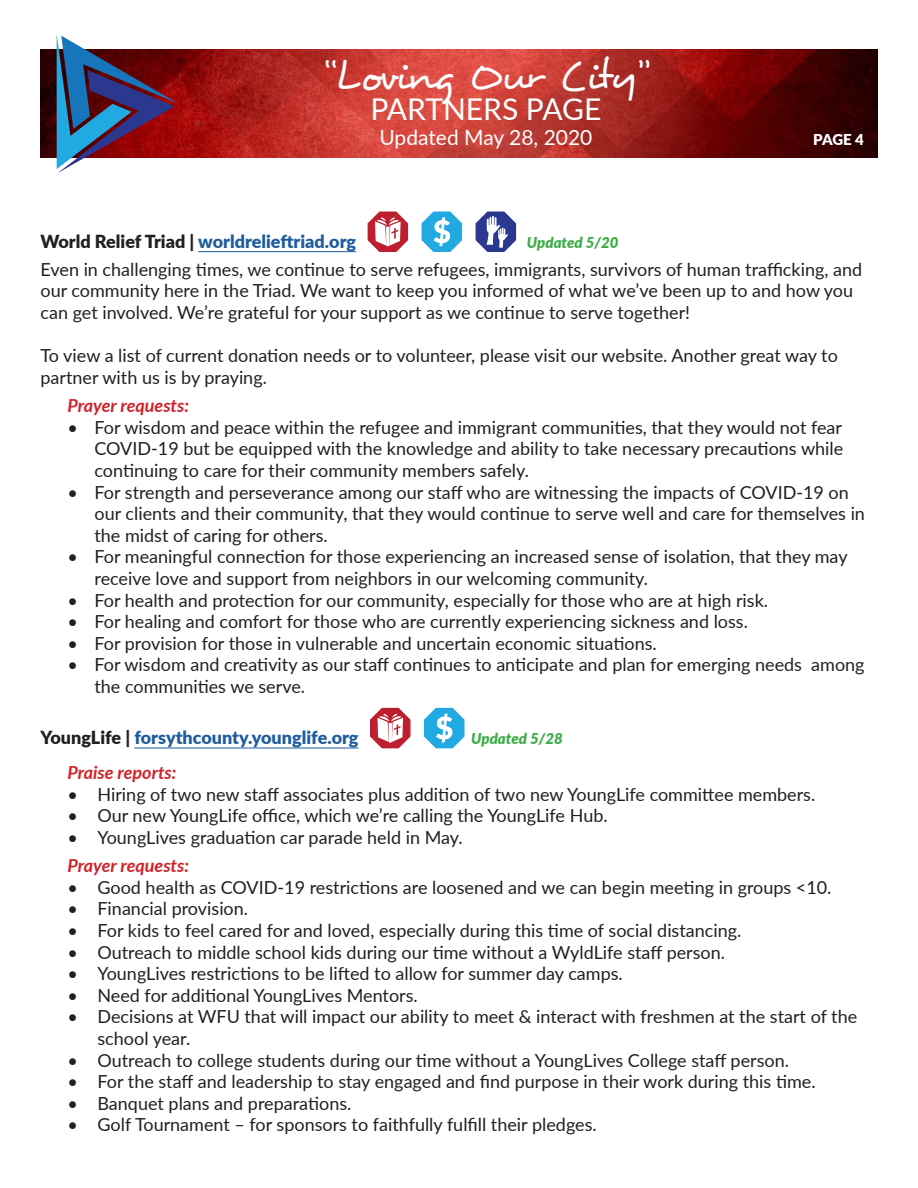
<style>
.page{position:relative;width:918px;height:1188px;background:#fff}
.page>*{position:absolute;margin:0;border:0;box-sizing:border-box;transform-origin:0 0}
.t1{font:42px "Desyrel";letter-spacing:-.085em;color:#fff}
.t2{font:30px "Lato";color:#fff}
.t3{font:21px "Lato";color:#fff}
.t4{font:18px/21.6px "Lato";color:#221f1f}
.t5{font:900 18px "Lato";color:#1f5d9e}
.t6{font:italic 700 18px "Lato";color:#d12229}
.t7{font:italic 900 15px "Lato";color:#3fad48}
.t8{font:900 15px "Lato";color:#fff}
.s1{color:#221f1f}
</style>
<div class="page">
<img style="left:40px;top:50px;width:838px;height:108px">
<svg style="left:57px;top:35px;width:121px;height:138px"></svg>
<hr style="left:198px;top:251px;width:158px;height:1px;background:#1f5d9e">
<hr style="left:134px;top:748px;width:225px;height:1px;background:#1f5d9e">
<svg style="left:368px;top:212px;width:40px;height:40px"></svg>
<svg style="left:422px;top:212px;width:40px;height:40px"></svg>
<svg style="left:476px;top:212px;width:40px;height:40px"></svg>
<svg style="left:370px;top:708px;width:41px;height:40px"></svg>
<svg style="left:424px;top:708px;width:41px;height:40px"></svg>
<h1 class="t1" style="left:324px;top:56px;width:326px">“Loving Our City”</h1>
<h2 class="t2" style="left:370px;top:87px;width:233px">PARTNERS PAGE</h2>
<p class="t3" style="left:380px;top:122px;width:214px">Updated May 28, 2020</p>
<p class="t8" style="left:813px;top:128px;width:52px">PAGE 4</p>
<p class="t5" style="left:40px;top:227px;width:317px"><span class="s1">World Relief Triad |</span> worldrelieftriad.org</p>
<p class="t7" style="left:527px;top:236px;width:93px">Updated 5/20</p>
<p class="t4" style="left:40px;top:258px;width:823px">Even in challenging times, we continue to serve refugees, immigrants, survivors of human trafficking, and our community here in the Triad. We want to keep you informed of what we’ve been up to and how you can get involved. We’re grateful for your support as we continue to serve together!</p>
<p class="t4" style="left:40px;top:344px;width:799px">To view a list of current donation needs or to volunteer, please visit our website. Another great way to partner with us is by praying.</p>
<p class="t6" style="left:68px;top:399px;width:123px">Prayer requests:</p>
<p class="t4" style="left:94px;top:416px;width:750px;text-align:justify;text-indent:-27px">• For wisdom and peace within the refugee and immigrant communities, that they would not fear COVID-19 but be equipped with the knowledge and ability to take necessary precautions while continuing to care for their community members safely.</p>
<p class="t4" style="left:94px;top:481px;width:772px;text-indent:-27px">• For strength and perseverance among our staff who are witnessing the impacts of COVID-19 on our clients and their community, that they would continue to serve well and care for themselves in the midst of caring for others.</p>
<p class="t4" style="left:94px;top:545px;width:755px;text-indent:-27px">• For meaningful connection for those experiencing an increased sense of isolation, that they may receive love and support from neighbors in our welcoming community.</p>
<p class="t4" style="left:68px;top:589px;width:702px">• For health and protection for our community, especially for those who are at high risk.</p>
<p class="t4" style="left:68px;top:610px;width:682px">• For healing and comfort for those who are currently experiencing sickness and loss.</p>
<p class="t4" style="left:68px;top:632px;width:591px">• For provision for those in vulnerable and uncertain economic situations.</p>
<p class="t4" style="left:94px;top:653px;width:772px;text-indent:-27px">• For wisdom and creativity as our staff continues to anticipate and plan for emerging needs among the communities we serve.</p>
<p class="t5" style="left:40px;top:724px;width:320px"><span class="s1">YoungLife |</span> forsythcounty.younglife.org</p>
<p class="t7" style="left:471px;top:733px;width:93px">Updated 5/28</p>
<p class="t6" style="left:68px;top:766px;width:111px">Praise reports:</p>
<p class="t4" style="left:68px;top:782px;width:749px">• Hiring of two new staff associates plus addition of two new YoungLife committee members.</p>
<p class="t4" style="left:68px;top:804px;width:542px">• Our new YoungLife office, which we’re calling the YoungLife Hub.</p>
<p class="t4" style="left:68px;top:826px;width:397px">• YoungLives graduation car parade held in May.</p>
<p class="t6" style="left:68px;top:859px;width:123px">Prayer requests:</p>
<p class="t4" style="left:68px;top:876px;width:766px">• Good health as COVID-19 restrictions are loosened and we can begin meeting in groups &lt;10.</p>
<p class="t4" style="left:68px;top:899px;width:182px">• Financial provision.</p>
<p class="t4" style="left:68px;top:919px;width:675px">• For kids to feel cared for and loved, especially during this time of social distancing.</p>
<p class="t4" style="left:68px;top:940px;width:659px">• Outreach to middle school kids during our time without a WyldLife staff person.</p>
<p class="t4" style="left:68px;top:962px;width:557px">• YoungLives restrictions to be lifted to allow for summer day camps.</p>
<p class="t4" style="left:68px;top:984px;width:352px">• Need for additional YoungLives Mentors.</p>
<p class="t4" style="left:98px;top:1005px;width:761px;text-indent:-30px">• Decisions at WFU that will impact our ability to meet &amp; interact with freshmen at the start of the school year.</p>
<p class="t4" style="left:68px;top:1048px;width:723px">• Outreach to college students during our time without a YoungLives College staff person.</p>
<p class="t4" style="left:68px;top:1070px;width:750px">• For the staff and leadership to stay engaged and find purpose in their work during this time.</p>
<p class="t4" style="left:68px;top:1092px;width:285px">• Banquet plans and preparations.</p>
<p class="t4" style="left:68px;top:1113px;width:531px">• Golf Tournament – for sponsors to faithfully fulfill their pledges.</p>
</div>
